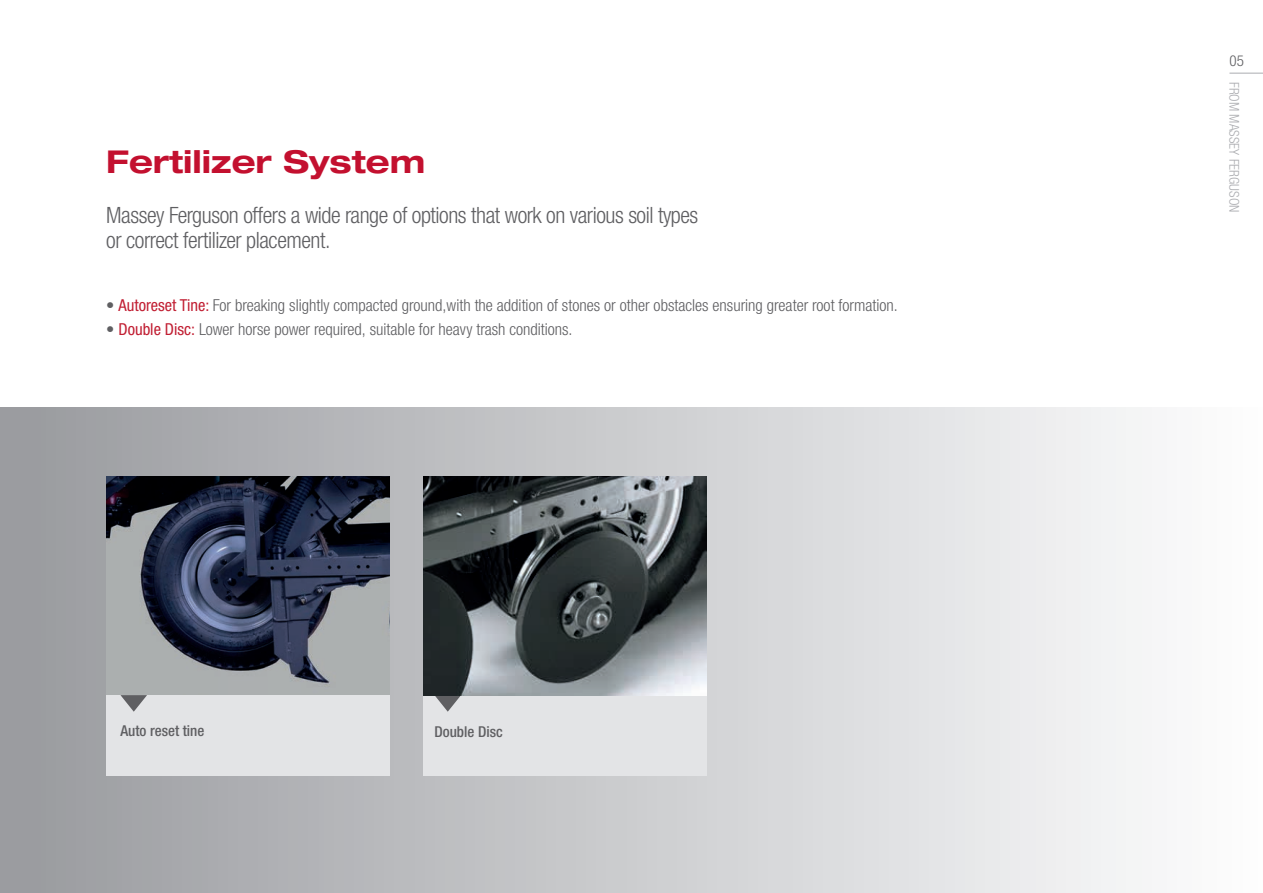
<style>
.page{position:relative;width:1263px;height:893px;background:#fff}
.page>*{position:absolute;margin:0;border:0;box-sizing:border-box;transform-origin:0 0}
.t1{font:700 expanded 31.5px "Helvetica Neue LTW1 G";color:#c3102f}
.t2{font:300 condensed 22.5px/25.5px "Helvetica Neue LTW1 G";letter-spacing:-.02em;color:#5f5f62}
.t3{font:300 condensed 16.5px "Helvetica Neue LTW1 G";color:#5f5f62}
.t4{font:500 condensed 15px "Helvetica Neue LTW1 G";color:#5f5f62}
.t5{font:300 condensed 15px "Helvetica Neue LTW1 G";color:#5f5f62}
.t6{font:300 condensed 13.5px "Helvetica Neue LTW1 G";color:#abacb0}
.s1{font-weight:400;color:#c11f33}
</style>
<div class="page">
<hr style="left:1229px;top:73px;width:34px;height:1px;background:#abacb0">
<div style="left:0;top:407px;width:1263px;height:486px;background:linear-gradient(to right,#999a9f,#fff)"></div>
<hr style="left:0;top:407px;width:1px;height:486px;background:#9b9ca0">
<img style="left:107px;top:476px;width:283px;height:219px">
<div style="left:423px;top:695px;width:284px;height:81px;background:#e3e4e6"></div>
<div style="left:106px;top:695px;width:284px;height:81px;background:#e3e4e6"></div>
<svg style="left:434px;top:695px;width:27px;height:17px"></svg>
<svg style="left:120px;top:695px;width:27px;height:17px"></svg>
<img style="left:423px;top:476px;width:284px;height:219px">
<h1 class="t1" style="left:106px;top:141px;width:320px">Fertilizer System</h1>
<h2 class="t2" style="left:106px;top:202px;width:594px">Massey Ferguson offers a wide range of options that work on various soil types or correct fertilizer placement.</h2>
<p class="t3" style="left:106px;top:296px;width:793px">• <span class="s1">Autoreset Tine:</span> For breaking slightly compacted ground,with the addition of stones or other obstacles ensuring greater root formation.</p>
<p class="t3" style="left:106px;top:320px;width:468px">• <span class="s1">Double Disc:</span> Lower horse power required, suitable for heavy trash conditions.</p>
<p class="t4" style="left:120px;top:722px;width:85px">Auto reset tine</p>
<p class="t4" style="left:434px;top:722px;width:70px">Double Disc</p>
<p class="t5" style="left:1229px;top:52px;width:16px">05</p>
<p class="t6" style="left:1242px;top:82px;width:132px;rotate:90deg">FROM MASSEY FERGUSON</p>
</div>
